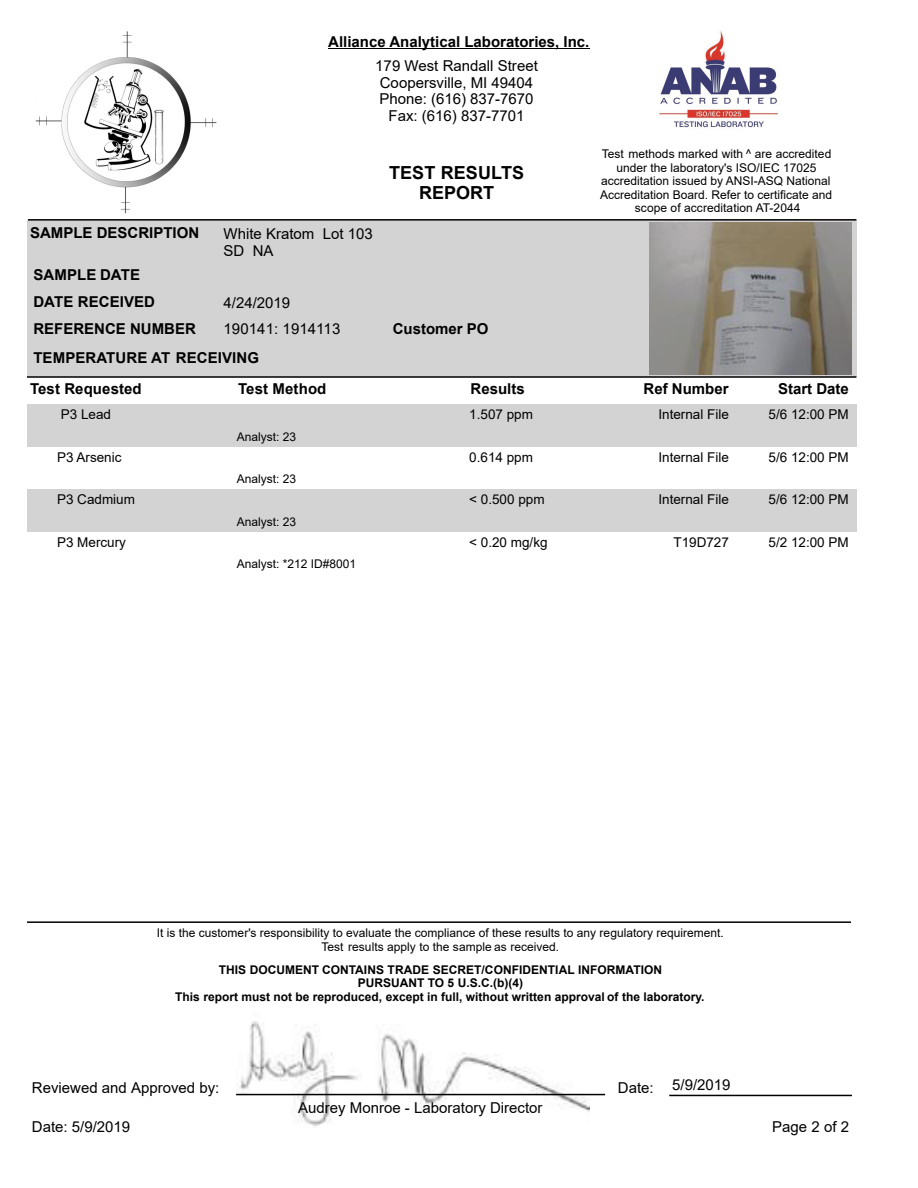
<style>
.page{position:relative;width:918px;height:1188px;background:#fff}
.page>*{position:absolute;margin:0;border:0;box-sizing:border-box;transform-origin:0 0}
.t1{font:700 18px/20.1px "Arial";letter-spacing:.005em;color:#000;text-align:center}
.t2{font:15px/16.8px "Arial";color:#000}
.t3{font:700 15px/27.2px "Arial";color:#000}
.t4{font:13.5px "Arial";color:#000}
.t5{font:12px/13.5px "Arial";color:#000;text-align:center}
.t6{font:700 12px/13.5px "Arial";color:#000;text-align:center}
</style>
<div class="page">
<div style="left:27px;top:221px;width:829px;height:156px;background:#d3d3d3"></div>
<hr style="left:27px;top:376px;width:829px;height:2px;background:#000">
<img style="left:649px;top:222px;width:203px;height:152px">
<div style="left:27px;top:404px;width:829px;height:42px;background:#d3d3d3"></div>
<div style="left:27px;top:489px;width:829px;height:42px;background:#d3d3d3"></div>
<hr style="left:27px;top:921px;width:824px;height:2px;background:#000">
<img style="left:236px;top:1021px;width:354px;height:106px">
<hr style="left:236px;top:1094px;width:369px;height:1px;background:#000">
<hr style="left:669px;top:1095px;width:183px;height:1px;background:#000">
<img style="left:27px;top:31px;width:190px;height:189px">
<hr style="left:328px;top:48px;width:262px;height:1px;background:#000">
<hr style="left:28px;top:219px;width:828px;height:2px;background:#000">
<img style="left:659px;top:31px;width:120px;height:97px">
<p class="t3" style="left:328px;top:29px;width:263px">Alliance Analytical Laboratories, Inc.</p>
<p class="t2" style="left:375px;top:59px;width:164px;text-align:center">179 West Randall Street<br>Coopersville, MI 49404<br>Phone: (616) 837-7670<br>Fax: (616) 837-7701</p>
<p class="t3" style="left:30px;top:220px;width:171px">SAMPLE DESCRIPTION</p>
<p class="t2" style="left:224px;top:227px;width:151px">White Kratom Lot 103<br>SD NA</p>
<p class="t3" style="left:33px;top:262px;width:123px">SAMPLE DATE<br>DATE RECEIVED</p>
<p class="t2" style="left:224px;top:296px;width:68px">4/24/2019</p>
<h1 class="t1" style="left:389px;top:165px;width:137px">TEST RESULTS<br>REPORT</h1>
<p class="t3" style="left:33px;top:316px;width:164px">REFERENCE NUMBER</p>
<p class="t2" style="left:224px;top:322px;width:118px">190141: 1914113</p>
<p class="t3" style="left:393px;top:316px;width:97px">Customer PO</p>
<p class="t3" style="left:33px;top:345px;width:227px">TEMPERATURE AT RECEIVING</p>
<p class="t5" style="left:600px;top:148px;width:234px">Test methods marked with ^ are accredited under the laboratory's ISO/IEC 17025 accreditation issued by ANSI-ASQ National Accreditation Board. Refer to certificate and scope of accreditation AT-2044</p>
<p class="t3" style="left:30px;top:376px;width:113px">Test Requested</p>
<p class="t3" style="left:238px;top:376px;width:90px">Test Method</p>
<p class="t3" style="left:471px;top:376px;width:56px">Results</p>
<p class="t3" style="left:644px;top:376px;width:86px">Ref Number</p>
<p class="t3" style="left:778px;top:376px;width:72px">Start Date</p>
<p class="t4" style="left:61px;top:409px;width:52px">P3 Lead</p>
<p class="t4" style="left:469px;top:409px;width:65px">1.507 ppm</p>
<p class="t4" style="left:658px;top:409px;width:72px">Internal File</p>
<p class="t4" style="left:769px;top:409px;width:82px">5/6 12:00 PM</p>
<p class="t5" style="left:237px;top:431px;width:61px">Analyst: 23</p>
<p class="t4" style="left:57px;top:452px;width:66px">P3 Arsenic</p>
<p class="t4" style="left:469px;top:452px;width:65px">0.614 ppm</p>
<p class="t4" style="left:658px;top:452px;width:72px">Internal File</p>
<p class="t4" style="left:769px;top:452px;width:82px">5/6 12:00 PM</p>
<p class="t5" style="left:237px;top:473px;width:61px">Analyst: 23</p>
<p class="t4" style="left:57px;top:494px;width:80px">P3 Cadmium</p>
<p class="t4" style="left:469px;top:494px;width:77px">&lt; 0.500 ppm</p>
<p class="t4" style="left:658px;top:494px;width:72px">Internal File</p>
<p class="t4" style="left:769px;top:494px;width:82px">5/6 12:00 PM</p>
<p class="t5" style="left:237px;top:516px;width:61px">Analyst: 23</p>
<p class="t4" style="left:57px;top:537px;width:70px">P3 Mercury</p>
<p class="t4" style="left:469px;top:537px;width:80px">&lt; 0.20 mg/kg</p>
<p class="t4" style="left:673px;top:537px;width:57px">T19D727</p>
<p class="t4" style="left:769px;top:537px;width:82px">5/2 12:00 PM</p>
<p class="t5" style="left:237px;top:558px;width:121px">Analyst: *212 ID#8001</p>
<p class="t5" style="left:157px;top:928px;width:568px">It is the customer's responsibility to evaluate the compliance of these results to any regulatory requirement.<br>Test results apply to the sample as received.</p>
<p class="t6" style="left:175px;top:964px;width:531px">THIS DOCUMENT CONTAINS TRADE SECRET/CONFIDENTIAL INFORMATION<br>PURSUANT TO 5 U.S.C.(b)(4)<br>This report must not be reproduced, except in full, without written approval of the laboratory.</p>
<p class="t2" style="left:32px;top:1080px;width:189px">Reviewed and Approved by:</p>
<p class="t2" style="left:618px;top:1078px;width:114px">Date: 5/9/2019</p>
<p class="t2" style="left:298px;top:1100px;width:246px">Audrey Monroe - Laboratory Director</p>
<p class="t2" style="left:32px;top:1120px;width:100px">Date: 5/9/2019</p>
<p class="t2" style="left:772px;top:1120px;width:78px">Page 2 of 2</p>
</div>
